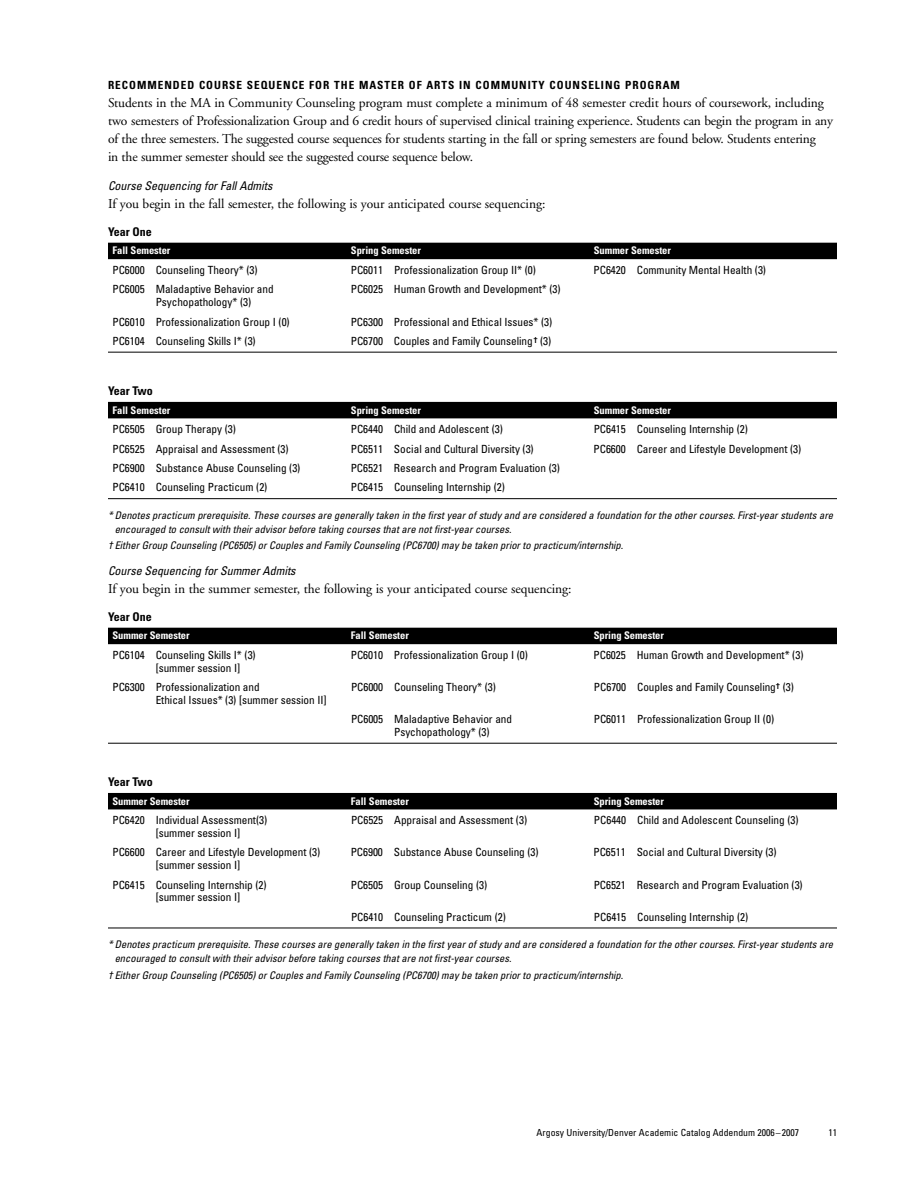
<style>
.page{position:relative;width:918px;height:1188px;background:#fff}
.page>*{position:absolute;margin:0;border:0;box-sizing:border-box;transform-origin:0 0}
.t1{font:13.5px/18px "Adobe Garamond";letter-spacing:-.015em;color:#000}
.t2{font:italic condensed 12px "Univers";letter-spacing:-.005em;color:#000}
.t3{font:700 condensed 12px "Univers";letter-spacing:-.005em;color:#000}
.t4{font:condensed 11.25px/19.5px "Univers";letter-spacing:-.005em;color:#000}
.t5{font:700 condensed 11.25px "Univers";letter-spacing:.09em;color:#000}
.t6{font:italic condensed 10.5px/13.5px "Univers";color:#000}
.t7{font:700 condensed 10.5px "Univers";letter-spacing:-.005em;color:#fff}
.t8{font:condensed 9.75px "Univers";color:#000}
</style>
<div class="page">
<div style="left:108px;top:243px;width:729px;height:16px;background:#000"></div>
<hr style="left:108px;top:352px;width:729px;height:1px;background:#000">
<div style="left:108px;top:402px;width:729px;height:16px;background:#000"></div>
<hr style="left:108px;top:498px;width:729px;height:1px;background:#000">
<div style="left:108px;top:628px;width:729px;height:16px;background:#000"></div>
<hr style="left:108px;top:743px;width:729px;height:1px;background:#000">
<div style="left:108px;top:793px;width:729px;height:16px;background:#000"></div>
<hr style="left:108px;top:928px;width:729px;height:1px;background:#000">
<p class="t5" style="left:108px;top:81px;width:573px">RECOMMENDED COURSE SEQUENCE FOR THE MASTER OF ARTS IN COMMUNITY COUNSELING PROGRAM</p>
<p class="t1" style="left:108px;top:95px;width:727px">Students in the MA in Community Counseling program must complete a minimum of 48 semester credit hours of coursework, including two semesters of Professionalization Group and 6 credit hours of supervised clinical training experience. Students can begin the program in any of the three semesters. The suggested course sequences for students starting in the fall or spring semesters are found below. Students entering<br>in the summer semester should see the suggested course sequence below.</p>
<p class="t2" style="left:108px;top:181px;width:166px">Course Sequencing for Fall Admits</p>
<p class="t1" style="left:108px;top:195px;width:439px">If you begin in the fall semester, the following is your anticipated course sequencing:</p>
<p class="t3" style="left:108px;top:227px;width:45px">Year One</p>
<p class="t7" style="left:113px;top:247px;width:59px">Fall Semester</p>
<p class="t7" style="left:351px;top:247px;width:72px">Spring Semester</p>
<p class="t7" style="left:594px;top:247px;width:79px">Summer Semester</p>
<p class="t4" style="left:113px;top:261px;width:146px">PC6000 Counseling Theory* (3)</p>
<p class="t4" style="left:351px;top:261px;width:187px">PC6011 Professionalization Group II* (0)</p>
<p class="t4" style="left:594px;top:261px;width:174px">PC6420 Community Mental Health (3)</p>
<p class="t4" style="left:113px;top:280px;width:163px">PC6005 Maladaptive Behavior and</p>
<p class="t4" style="left:351px;top:280px;width:211px">PC6025 Human Growth and Development* (3)</p>
<p class="t4" style="left:113px;top:293px;width:179px;text-align:center">Psychopathology* (3)<br>PC6010 Professionalization Group I (0)</p>
<p class="t4" style="left:351px;top:313px;width:203px">PC6300 Professional and Ethical Issues* (3)</p>
<p class="t4" style="left:113px;top:332px;width:145px">PC6104 Counseling Skills I* (3)</p>
<p class="t4" style="left:351px;top:332px;width:202px">PC6700 Couples and Family Counseling<sup>†</sup> (3)</p>
<p class="t3" style="left:108px;top:387px;width:46px">Year Two</p>
<p class="t7" style="left:113px;top:406px;width:59px">Fall Semester</p>
<p class="t7" style="left:351px;top:406px;width:72px">Spring Semester</p>
<p class="t7" style="left:594px;top:406px;width:79px">Summer Semester</p>
<p class="t4" style="left:113px;top:420px;width:125px">PC6505 Group Therapy (3)</p>
<p class="t4" style="left:351px;top:420px;width:153px">PC6440 Child and Adolescent (3)</p>
<p class="t4" style="left:594px;top:420px;width:156px">PC6415 Counseling Internship (2)</p>
<p class="t4" style="left:113px;top:440px;width:178px">PC6525 Appraisal and Assessment (3)</p>
<p class="t4" style="left:351px;top:440px;width:184px">PC6511 Social and Cultural Diversity (3)</p>
<p class="t4" style="left:594px;top:440px;width:209px">PC6600 Career and Lifestyle Development (3)</p>
<p class="t4" style="left:113px;top:459px;width:189px">PC6900 Substance Abuse Counseling (3)</p>
<p class="t4" style="left:351px;top:459px;width:211px">PC6521 Research and Program Evaluation (3)</p>
<p class="t4" style="left:113px;top:479px;width:156px">PC6410 Counseling Practicum (2)</p>
<p class="t4" style="left:351px;top:479px;width:156px">PC6415 Counseling Internship (2)</p>
<p class="t6" style="left:115px;top:510px;width:720px;text-indent:-7px">* Denotes practicum prerequisite. These courses are generally taken in the first year of study and are considered a foundation for the other courses. First-year students are encouraged to consult with their advisor before taking courses that are not first-year courses.</p>
<p class="t6" style="left:108px;top:540px;width:517px">† Either Group Counseling (PC6505) or Couples and Family Counseling (PC6700) may be taken prior to practicum/internship.</p>
<p class="t2" style="left:108px;top:566px;width:189px">Course Sequencing for Summer Admits</p>
<p class="t1" style="left:108px;top:580px;width:465px">If you begin in the summer semester, the following is your anticipated course sequencing:</p>
<p class="t3" style="left:108px;top:612px;width:45px">Year One</p>
<p class="t7" style="left:113px;top:632px;width:79px">Summer Semester</p>
<p class="t7" style="left:351px;top:632px;width:59px">Fall Semester</p>
<p class="t7" style="left:594px;top:632px;width:72px">Spring Semester</p>
<p class="t4" style="left:113px;top:646px;width:145px">PC6104 Counseling Skills I* (3)</p>
<p class="t4" style="left:351px;top:646px;width:179px">PC6010 Professionalization Group I (0)</p>
<p class="t4" style="left:594px;top:646px;width:211px">PC6025 Human Growth and Development* (3)</p>
<p class="t4" style="left:113px;top:659px;width:149px;text-indent:43px">[summer session I]<br>PC6300 Professionalization and</p>
<p class="t4" style="left:351px;top:678px;width:146px">PC6000 Counseling Theory* (3)</p>
<p class="t4" style="left:594px;top:678px;width:201px">PC6700 Couples and Family Counseling<sup>†</sup> (3)</p>
<p class="t4" style="left:156px;top:691px;width:172px">Ethical Issues* (3) [summer session II]</p>
<p class="t4" style="left:351px;top:710px;width:163px">PC6005 Maladaptive Behavior and</p>
<p class="t4" style="left:594px;top:710px;width:182px">PC6011 Professionalization Group II (0)</p>
<p class="t4" style="left:394px;top:723px;width:97px">Psychopathology* (3)</p>
<p class="t3" style="left:108px;top:778px;width:46px">Year Two</p>
<p class="t7" style="left:113px;top:797px;width:79px">Summer Semester</p>
<p class="t7" style="left:351px;top:797px;width:59px">Fall Semester</p>
<p class="t7" style="left:594px;top:797px;width:72px">Spring Semester</p>
<p class="t4" style="left:113px;top:811px;width:156px">PC6420 Individual Assessment(3)</p>
<p class="t4" style="left:351px;top:811px;width:178px">PC6525 Appraisal and Assessment (3)</p>
<p class="t4" style="left:594px;top:811px;width:206px">PC6440 Child and Adolescent Counseling (3)</p>
<p class="t4" style="left:113px;top:824px;width:209px;text-indent:43px">[summer session I]<br>PC6600 Career and Lifestyle Development (3)</p>
<p class="t4" style="left:351px;top:844px;width:189px">PC6900 Substance Abuse Counseling (3)</p>
<p class="t4" style="left:594px;top:844px;width:184px">PC6511 Social and Cultural Diversity (3)</p>
<p class="t4" style="left:113px;top:856px;width:156px;text-indent:43px">[summer session I]<br>PC6415 Counseling Internship (2)</p>
<p class="t4" style="left:156px;top:888px;width:86px">[summer session I]</p>
<p class="t4" style="left:351px;top:876px;width:138px">PC6505 Group Counseling (3)</p>
<p class="t4" style="left:594px;top:876px;width:211px">PC6521 Research and Program Evaluation (3)</p>
<p class="t4" style="left:351px;top:908px;width:156px">PC6410 Counseling Practicum (2)</p>
<p class="t4" style="left:594px;top:908px;width:156px">PC6415 Counseling Internship (2)</p>
<p class="t6" style="left:115px;top:939px;width:720px;text-indent:-7px">* Denotes practicum prerequisite. These courses are generally taken in the first year of study and are considered a foundation for the other courses. First-year students are encouraged to consult with their advisor before taking courses that are not first-year courses.</p>
<p class="t6" style="left:108px;top:969px;width:517px">† Either Group Counseling (PC6505) or Couples and Family Counseling (PC6700) may be taken prior to practicum/internship.</p>
<p class="t8" style="left:537px;top:1129px;width:264px">Argosy University/Denver Academic Catalog Addendum 2006–2007</p>
<p class="t8" style="left:828px;top:1129px;width:10px">11</p>
</div>
